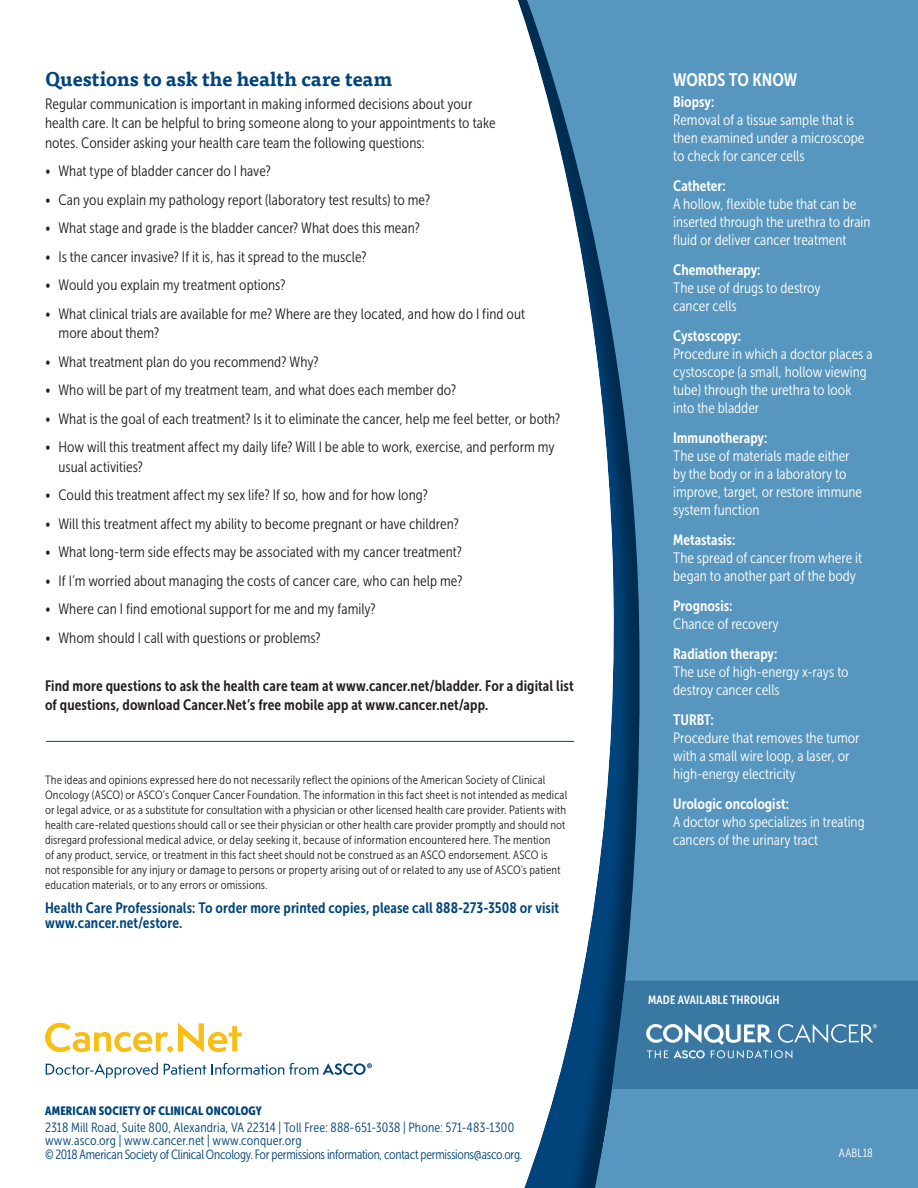
<style>
.page{position:relative;width:918px;height:1188px;background:#fff}
.page>*{position:absolute;margin:0;border:0;box-sizing:border-box;transform-origin:0 0}
.header_2{font:700 19.5px "Tisa Pro";color:#00447b}
.subhead{font:18px "Museo Sans Cond 700";letter-spacing:-.005em;color:#fff}
._1st_paragraph{font:15px/19.5px "Museo Sans Cond 300";letter-spacing:.005em;color:#231f20}
.terms{font:15px/18px "Museo Sans Cond 300";color:#fff}
.t1{font:15px/19.5px "Museo Sans Cond 700";letter-spacing:.01em;color:#231f20}
.footnote{font:15px/15px "Museo Sans Cond 700";letter-spacing:.005em;color:#00447b}
.t2{font:13.35px/13.5px "Museo Sans Cond 300";letter-spacing:-.01em;color:#00447b}
.footnote-2{font:12px/15px "Museo Sans Cond 300";letter-spacing:.015em;color:#231f20}
.t3{font:12px "Museo Sans Cond 900";letter-spacing:.015em;color:#00447b}
.t4{font:12px "Museo Sans Cond 700";letter-spacing:.015em;color:#fff}
.footnote-3{font:12px "Museo Sans Cond 300";letter-spacing:.02em;color:#fff}
.s1{font-family:"Museo Sans Cond 700"}
</style>
<div class="page">
<svg style="left:522px;top:0;width:396px;height:1188px;fill:#5796be"></svg>
<svg style="left:612px;top:981px;width:306px;height:108px;background:#427da6"></svg>
<svg style="left:45px;top:1023px;width:197px;height:30px"></svg>
<svg style="left:46px;top:1063px;width:112px;height:15px"></svg>
<svg style="left:164px;top:1063px;width:208px;height:12px"></svg>
<hr style="left:46px;top:741px;width:528px;height:1px;background:#00447b">
<p class="header_2" style="left:45px;top:63px;width:349px">Questions to ask the health care team</p>
<p class="_1st_paragraph" style="left:45px;top:94px;width:452px">Regular communication is important in making informed decisions about your health care. It can be helpful to bring someone along to your appointments to take notes. Consider asking your health care team the following questions:</p>
<p class="_1st_paragraph" style="left:45px;top:161px;width:227px">• What type of bladder cancer do I have?</p>
<p class="_1st_paragraph" style="left:45px;top:190px;width:387px">• Can you explain my pathology report (laboratory test results) to me?</p>
<p class="_1st_paragraph" style="left:45px;top:218px;width:376px">• What stage and grade is the bladder cancer? What does this mean?</p>
<p class="_1st_paragraph" style="left:45px;top:247px;width:323px">• Is the cancer invasive? If it is, has it spread to the muscle?</p>
<p class="_1st_paragraph" style="left:45px;top:275px;width:242px">• Would you explain my treatment options?</p>
<p class="_1st_paragraph" style="left:58px;top:304px;width:468px;text-indent:-14px">• What clinical trials are available for me? Where are they located, and how do I find out more about them?</p>
<p class="_1st_paragraph" style="left:45px;top:352px;width:275px">• What treatment plan do you recommend? Why?</p>
<p class="_1st_paragraph" style="left:45px;top:380px;width:413px">• Who will be part of my treatment team, and what does each member do?</p>
<p class="_1st_paragraph" style="left:45px;top:409px;width:517px">• What is the goal of each treatment? Is it to eliminate the cancer, help me feel better, or both?</p>
<p class="_1st_paragraph" style="left:58px;top:437px;width:498px;text-indent:-14px">• How will this treatment affect my daily life? Will I be able to work, exercise, and perform my usual activities?</p>
<p class="_1st_paragraph" style="left:45px;top:485px;width:384px">• Could this treatment affect my sex life? If so, how and for how long?</p>
<p class="_1st_paragraph" style="left:45px;top:514px;width:415px">• Will this treatment affect my ability to become pregnant or have children?</p>
<p class="_1st_paragraph" style="left:45px;top:542px;width:418px">• What long-term side effects may be associated with my cancer treatment?</p>
<p class="_1st_paragraph" style="left:45px;top:571px;width:419px">• If I’m worried about managing the costs of cancer care, who can help me?</p>
<p class="_1st_paragraph" style="left:45px;top:599px;width:332px">• Where can I find emotional support for me and my family?</p>
<p class="_1st_paragraph" style="left:45px;top:628px;width:277px">• Whom should I call with questions or problems?</p>
<p class="t1" style="left:45px;top:676px;width:530px">Find more questions to ask the health care team at www.cancer.net/bladder. For a digital list of questions, download Cancer.Net’s free mobile app at www.cancer.net/app.</p>
<p class="footnote-2" style="left:45px;top:772px;width:524px">The ideas and opinions expressed here do not necessarily reflect the opinions of the American Society of Clinical Oncology (ASCO) or ASCO’s Conquer Cancer Foundation. The information in this fact sheet is not intended as medical or legal advice, or as a substitute for consultation with a physician or other licensed health care provider. Patients with health care-related questions should call or see their physician or other health care provider promptly and should not disregard professional medical advice, or delay seeking it, because of information encountered here. The mention<br>of any product, service, or treatment in this fact sheet should not be construed as an ASCO endorsement. ASCO is<br>not responsible for any injury or damage to persons or property arising out of or related to any use of ASCO’s patient education materials, or to any errors or omissions.</p>
<p class="footnote" style="left:45px;top:900px;width:516px">Health Care Professionals: To order more printed copies, please call 888-273-3508 or visit www.cancer.net/estore.</p>
<p class="t3" style="left:45px;top:1104px;width:218px">AMERICAN SOCIETY OF CLINICAL ONCOLOGY</p>
<p class="t2" style="left:45px;top:1120px;width:479px">2318 Mill Road, Suite 800, Alexandria, VA 22314 | Toll Free: 888-651-3038 | Phone: 571-483-1300 www.asco.org | www.cancer.net | www.conquer.org<br>© 2018 American Society of Clinical Oncology. For permissions information, contact permissions@asco.org.</p>
<p class="subhead" style="left:673px;top:69px;width:125px">WORDS TO KNOW</p>
<p class="terms" style="left:673px;top:92px;width:193px"><span class="s1">Biopsy:<br></span>Removal of a tissue sample that is then examined under a microscope to check for cancer cells</p>
<p class="terms" style="left:673px;top:176px;width:199px"><span class="s1">Catheter:<br></span>A hollow, flexible tube that can be inserted through the urethra to drain fluid or deliver cancer treatment</p>
<p class="terms" style="left:673px;top:260px;width:149px"><span class="s1">Chemotherapy:<br></span>The use of drugs to destroy cancer cells</p>
<p class="terms" style="left:673px;top:326px;width:201px"><span class="s1">Cystoscopy:<br></span>Procedure in which a doctor places a cystoscope (a small, hollow viewing tube) through the urethra to look into the bladder</p>
<p class="terms" style="left:673px;top:428px;width:190px"><span class="s1">Immunotherapy:<br></span>The use of materials made either by the body or in a laboratory to improve, target, or restore immune system function</p>
<p class="terms" style="left:673px;top:530px;width:190px"><span class="s1">Metastasis:<br></span>The spread of cancer from where it began to another part of the body</p>
<p class="terms" style="left:673px;top:596px;width:107px"><span class="s1">Prognosis:<br></span>Chance of recovery</p>
<p class="terms" style="left:673px;top:644px;width:177px"><span class="s1">Radiation therapy:<br></span>The use of high-energy x-rays to destroy cancer cells</p>
<p class="terms" style="left:673px;top:710px;width:188px"><span class="s1">TURBT:<br></span>Procedure that removes the tumor with a small wire loop, a laser, or high-energy electricity</p>
<p class="terms" style="left:673px;top:794px;width:193px"><span class="s1">Urologic oncologist:<br></span>A doctor who specializes in treating cancers of the urinary tract</p>
<p class="t4" style="left:648px;top:994px;width:133px">MADE AVAILABLE THROUGH</p>
<p class="footnote-3" style="left:839px;top:1146px;width:36px">AABL18</p>
</div>
